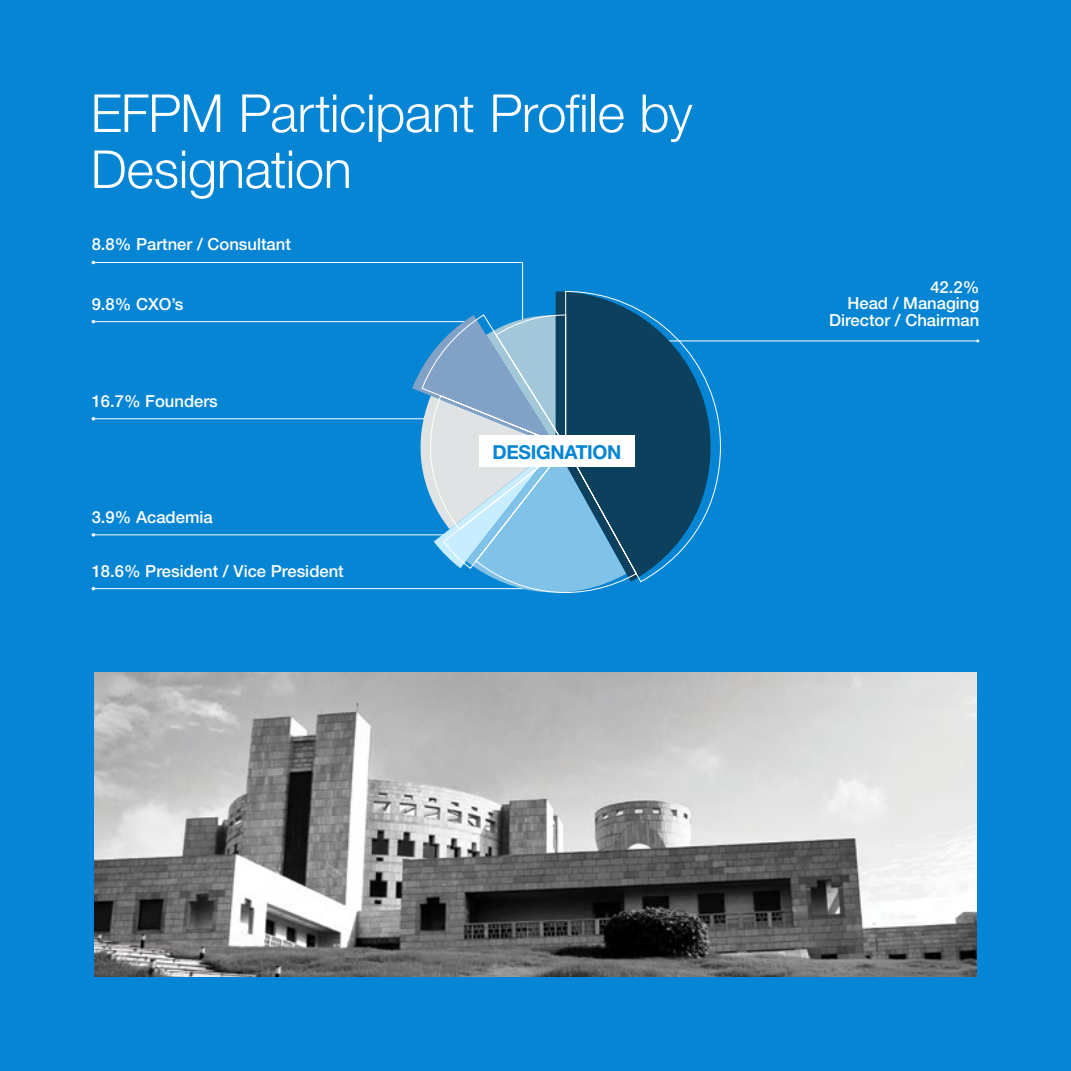
<style>
.page{position:relative;width:1071px;height:1071px;background:#0585d4}
.page>*{position:absolute;margin:0;border:0;box-sizing:border-box;transform-origin:0 0}
.t1{font:300 52.5px/56px "Helvetica Neue LT Std";letter-spacing:-.01em;color:#fff}
.t2{font:700 19.25px "Helvetica Neue LT Std";letter-spacing:-.02em;color:#0585d4}
.t3{font:500 16.62px/16.4px "Helvetica Neue LT Std";color:#fff;text-align:right}
</style>
<div class="page">
<hr style="left:629px;top:341px;width:349px;height:1px;background:#fff">
<svg style="left:92px;top:261px;width:432px;height:330px"></svg>
<svg style="left:421px;top:291px;width:300px;height:302px"></svg>
<div style="left:479px;top:435px;width:156px;height:31px;background:#fff"></div>
<img style="left:94px;top:672px;width:882px;height:304px">
<h1 class="t1" style="left:91px;top:84px;width:603px">EFPM Participant Profile by<br>Designation</h1>
<p class="t3" style="left:92px;top:236px;width:201px">8.8% Partner / Consultant</p>
<p class="t3" style="left:92px;top:295px;width:93px">9.8% CXO’s</p>
<p class="t3" style="left:92px;top:393px;width:128px">16.7% Founders</p>
<p class="t3" style="left:92px;top:509px;width:123px">3.9% Academia</p>
<p class="t3" style="left:92px;top:562px;width:254px">18.6% President / Vice President</p>
<p class="t2" style="left:492px;top:440px;width:130px">DESIGNATION</p>
<p class="t3" style="left:829px;top:279px;width:152px">42.2%<br>Head / Managing<br>Director / Chairman</p>
</div>
